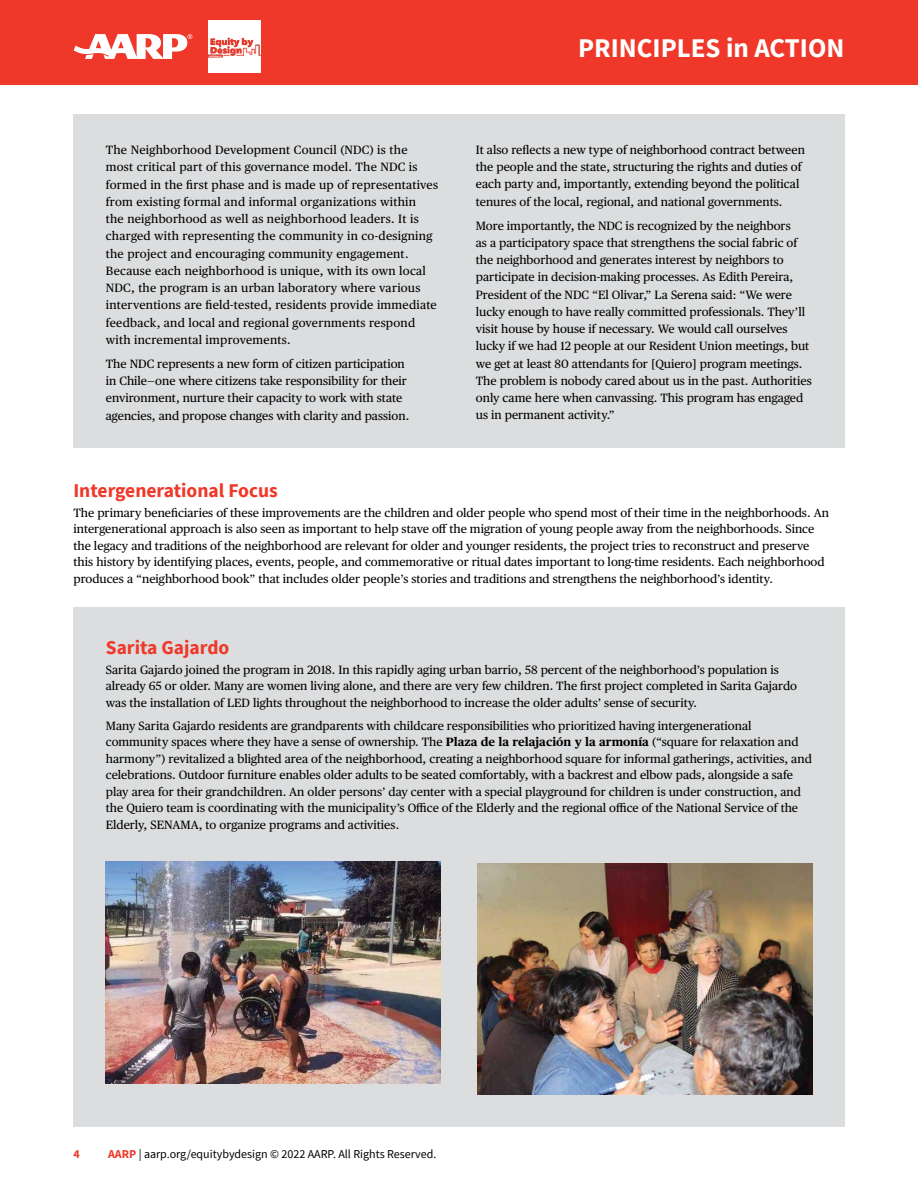
<style>
.page{position:relative;width:918px;height:1188px;background:#fff}
.page>*{position:absolute;margin:0;border:0;box-sizing:border-box;transform-origin:0 0}
.t1{font:700 27px "Source Sans Pro";color:#fff}
.t2{font:700 19.5px "Source Sans Pro";color:#ef3829}
.t3{font:12px/17.2px "Publico Text";color:#000}
.t4{font:12px/17.2px "Publico Text";letter-spacing:.02em;color:#000}
.t5{font:12px "Source Sans Pro";color:#000}
.t6{font:700 12px "Source Sans Pro";color:#ef3829}
.s1{font-weight:700}
.s2{font-weight:700;color:#ef3829}
</style>
<div class="page">
<div style="left:0;top:0;width:918px;height:85px;background:#ef3829"></div>
<svg style="left:74px;top:34px;width:118px;height:25px"></svg>
<img style="left:209px;top:21px;width:52px;height:51px">
<div style="left:73px;top:115px;width:772px;height:333px;background:#dcddde"></div>
<div style="left:73px;top:608px;width:772px;height:519px;background:#dcddde"></div>
<img style="left:477px;top:863px;width:335px;height:232px">
<img style="left:106px;top:861px;width:335px;height:222px">
<p class="t4" style="left:106px;top:141px;width:334px">The Neighborhood Development Council (NDC) is the<br>most critical part of this governance model. The NDC is formed in the first phase and is made up of representatives from existing formal and informal organizations within<br>the neighborhood as well as neighborhood leaders. It is charged with representing the community in co-designing the project and encouraging community engagement.<br>Because each neighborhood is unique, with its own local NDC, the program is an urban laboratory where various interventions are field-tested, residents provide immediate feedback, and local and regional governments respond with incremental improvements.</p>
<p class="t3" style="left:106px;top:354px;width:305px">The NDC represents a new form of citizen participation in Chile—one where citizens take responsibility for their environment, nurture their capacity to work with state agencies, and propose changes with clarity and passion.</p>
<h1 class="t1" style="left:578px;top:29px;width:268px">PRINCIPLES in ACTION</h1>
<p class="t3" style="left:476px;top:140px;width:331px">It also reflects a new type of neighborhood contract between the people and the state, structuring the rights and duties of each party and, importantly, extending beyond the political tenures of the local, regional, and national governments.</p>
<p class="t3" style="left:476px;top:216px;width:337px">More importantly, the NDC is recognized by the neighbors<br>as a participatory space that strengthens the social fabric of the neighborhood and generates interest by neighbors to participate in decision-making processes. As Edith Pereira, President of the NDC “El Olivar,” La Serena said: “We were lucky enough to have really committed professionals. They’ll visit house by house if necessary. We would call ourselves lucky if we had 12 people at our Resident Union meetings, but we get at least 80 attendants for [Quiero] program meetings.<br>The problem is nobody cared about us in the past. Authorities only came here when canvassing. This program has engaged us in permanent activity.”</p>
<h2 class="t2" style="left:73px;top:477px;width:206px">Intergenerational Focus</h2>
<p class="t3" style="left:73px;top:504px;width:757px;line-height:16.5px">The primary beneficiaries of these improvements are the children and older people who spend most of their time in the neighborhoods. An intergenerational approach is also seen as important to help stave off the migration of young people away from the neighborhoods. Since the legacy and traditions of the neighborhood are relevant for older and younger residents, the project tries to reconstruct and preserve this history by identifying places, events, people, and commemorative or ritual dates important to long-time residents. Each neighborhood produces a “neighborhood book” that includes older people’s stories and traditions and strengthens the neighborhood’s identity.</p>
<h2 class="t2" style="left:106px;top:634px;width:125px">Sarita Gajardo</h2>
<p class="t3" style="left:106px;top:660px;width:693px;line-height:16.5px">Sarita Gajardo joined the program in 2018. In this rapidly aging urban barrio, 58 percent of the neighborhood’s population is already 65 or older. Many are women living alone, and there are very few children. The first project completed in Sarita Gajardo was the installation of LED lights throughout the neighborhood to increase the older adults’ sense of security.</p>
<p class="t3" style="left:106px;top:717px;width:708px;line-height:16.5px">Many Sarita Gajardo residents are grandparents with childcare responsibilities who prioritized having intergenerational community spaces where they have a sense of ownership. The <span class="s1">Plaza de la relajación y la armonía</span> (“square for relaxation and harmony”) revitalized a blighted area of the neighborhood, creating a neighborhood square for informal gatherings, activities, and celebrations. Outdoor furniture enables older adults to be seated comfortably, with a backrest and elbow pads, alongside a safe play area for their grandchildren. An older persons’ day center with a special playground for children is under construction, and the Quiero team is coordinating with the municipality’s Office of the Elderly and the regional office of the National Service of the Elderly, SENAMA, to organize programs and activities.</p>
<p class="t6" style="left:74px;top:1146px;width:8px">4</p>
<p class="t5" style="left:108px;top:1146px;width:330px"><span class="s2">AARP</span> | aarp.org/equitybydesign © 2022 AARP. All Rights Reserved.</p>
</div>
